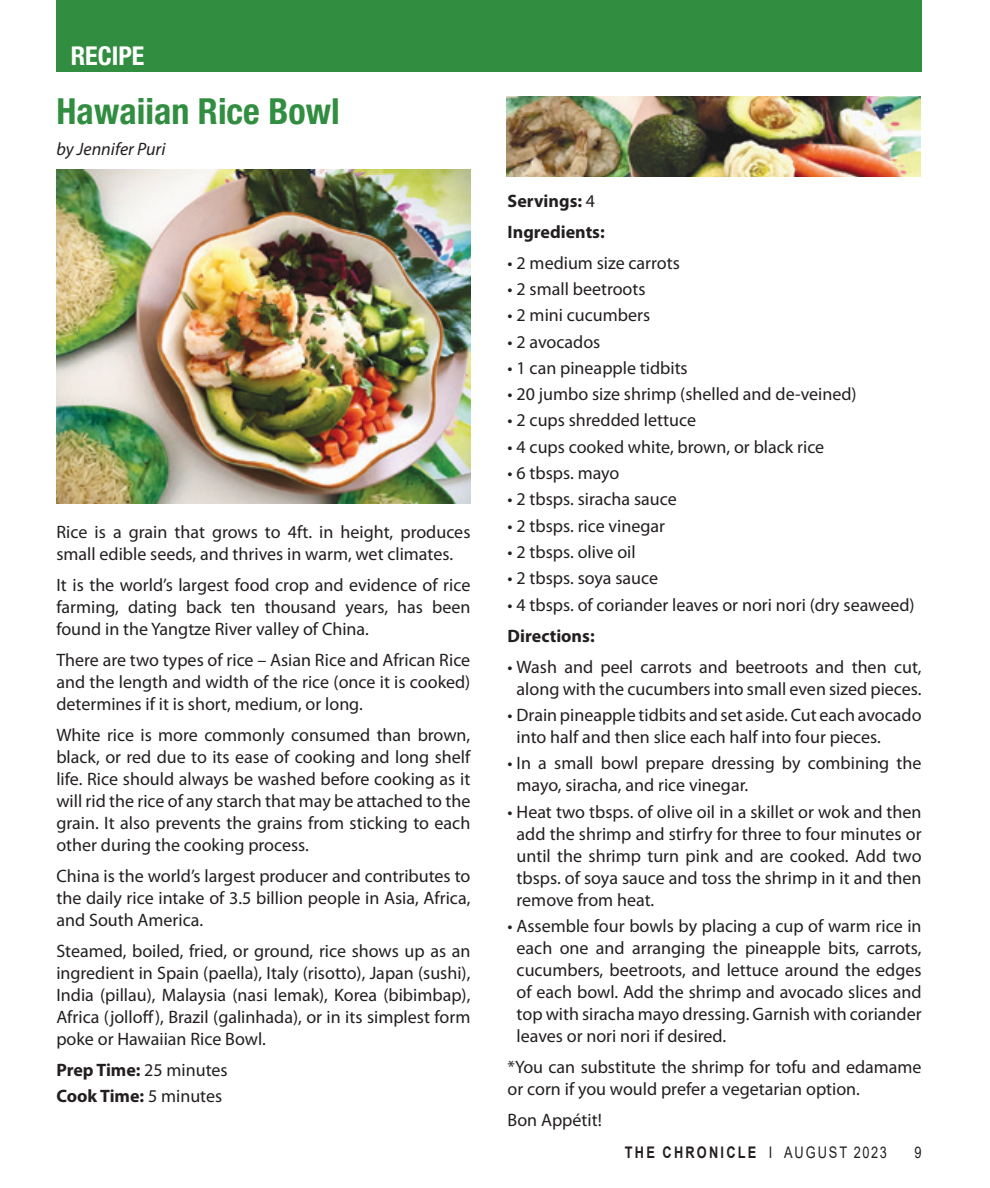
<style>
.page{position:relative;width:990px;height:1188px;background:#fff}
.page>*{position:absolute;margin:0;border:0;box-sizing:border-box;transform-origin:0 0}
.t1{font:700 condensed 36px "Helvetica Neue LT Std";color:#318d40}
.t2{font:700 condensed 26px "Helvetica Neue LT Std";color:#fff}
.t3{font:18px/22px "Myriad Pro";color:#231f20;text-align:justify}
.t4{font:700 18px/26.4px "Myriad Pro";color:#231f20}
.t5{font:italic 18px "Myriad Pro";color:#231f20}
.t6{font:700 16px "Arial";letter-spacing:.175em;color:#231f20;scale:.8 1}
.t7{font:16px "Arial";color:#231f20;scale:.8 1}
.s1{font-weight:400}
</style>
<div class="page">
<div style="left:56px;top:0;width:866px;height:72px;background:#318d40"></div>
<img style="left:506px;top:97px;width:414px;height:80px">
<img style="left:56px;top:169px;width:414px;height:334px">
<h2 class="t2" style="left:71px;top:40px;width:75px">RECIPE</h2>
<h1 class="t1" style="left:56px;top:89px;width:285px">Hawaiian Rice Bowl</h1>
<p class="t5" style="left:56px;top:138px;width:111px">by Jennifer Puri</p>
<p class="t3" style="left:56px;top:521px;width:416px">Rice is a grain that grows to 4ft. in height, produces small edible seeds, and thrives in warm, wet climates.</p>
<p class="t3" style="left:56px;top:574px;width:416px">It is the world’s largest food crop and evidence of rice farming, dating back ten thousand years, has been found in the Yangtze River valley of China.</p>
<p class="t3" style="left:56px;top:649px;width:415px">There are two types of rice – Asian Rice and African Rice and the length and width of the rice (once it is cooked) determines if it is short, medium, or long.</p>
<p class="t3" style="left:56px;top:724px;width:415px">White rice is more commonly consumed than brown, black, or red due to its ease of cooking and long shelf life. Rice should always be washed before cooking as it will rid the rice of any starch that may be attached to the grain. It also prevents the grains from sticking to each other during the cooking process.</p>
<p class="t3" style="left:56px;top:865px;width:416px">China is the world’s largest producer and contributes to the daily rice intake of 3.5 billion people in Asia, Africa, and South America.</p>
<p class="t3" style="left:56px;top:940px;width:416px">Steamed, boiled, fried, or ground, rice shows up as an ingredient in Spain (paella), Italy (risotto), Japan (sushi), India (pillau), Malaysia (nasi lemak), Korea (bibimbap), Africa (jolloff), Brazil (galinhada), or in its simplest form poke or Hawaiian Rice Bowl.</p>
<p class="t4" style="left:56px;top:1056px;width:173px">Prep Time: <span class="s1">25 minutes<br></span>Cook Time: <span class="s1">5 minutes</span></p>
<p class="t4" style="left:508px;top:184px;width:99px;line-height:31px">Servings: <span class="s1">4<br></span>Ingredients:</p>
<p class="t3" style="left:508px;top:251px;width:174px">• 2 medium size carrots</p>
<p class="t3" style="left:508px;top:278px;width:139px">• 2 small beetroots</p>
<p class="t3" style="left:508px;top:304px;width:144px">• 2 mini cucumbers</p>
<p class="t3" style="left:508px;top:330px;width:94px">• 2 avocados</p>
<p class="t3" style="left:508px;top:357px;width:182px">• 1 can pineapple tidbits</p>
<p class="t3" style="left:508px;top:383px;width:351px">• 20 jumbo size shrimp (shelled and de-veined)</p>
<p class="t3" style="left:508px;top:409px;width:190px">• 2 cups shredded lettuce</p>
<p class="t3" style="left:508px;top:435px;width:318px">• 4 cups cooked white, brown, or black rice</p>
<p class="t3" style="left:508px;top:462px;width:113px">• 6 tbsps. mayo</p>
<p class="t3" style="left:508px;top:488px;width:171px">• 2 tbsps. siracha sauce</p>
<p class="t3" style="left:508px;top:514px;width:159px">• 2 tbsps. rice vinegar</p>
<p class="t3" style="left:508px;top:541px;width:130px">• 2 tbsps. olive oil</p>
<p class="t3" style="left:508px;top:567px;width:152px">• 2 tbsps. soya sauce</p>
<p class="t3" style="left:508px;top:593px;width:409px">• 4 tbsps. of coriander leaves or nori nori (dry seaweed)</p>
<p class="t4" style="left:508px;top:622px;width:89px">Directions:</p>
<p class="t3" style="left:508px;top:655px;width:416px;text-align:center">• Wash and peel carrots and beetroots and then cut, along with the cucumbers into small even sized pieces.</p>
<p class="t3" style="left:517px;top:704px;width:407px;text-indent:-9px">• Drain pineapple tidbits and set aside. Cut each avocado into half and then slice each half into four pieces.</p>
<p class="t3" style="left:517px;top:752px;width:406px;text-indent:-9px">• In a small bowl prepare dressing by combining the mayo, siracha, and rice vinegar.</p>
<p class="t3" style="left:517px;top:800px;width:407px;text-indent:-9px">• Heat two tbsps. of olive oil in a skillet or wok and then add the shrimp and stirfry for three to four minutes or until the shrimp turn pink and are cooked. Add two tbsps. of soya sauce and toss the shrimp in it and then remove from heat.</p>
<p class="t3" style="left:517px;top:915px;width:407px;text-indent:-9px">• Assemble four bowls by placing a cup of warm rice in each one and arranging the pineapple bits, carrots, cucumbers, beetroots, and lettuce around the edges of each bowl. Add the shrimp and avocado slices and top with siracha mayo dressing. Garnish with coriander leaves or nori nori if desired.</p>
<p class="t3" style="left:508px;top:1056px;width:416px">*You can substitute the shrimp for tofu and edamame or corn if you would prefer a vegetarian option.</p>
<p class="t3" style="left:508px;top:1109px;width:96px">Bon Appétit!</p>
<p class="t6" style="left:625px;top:1141px;width:329px">THE CHRONICLE <span class="s1">I AUGUST 2023</span></p>
<p class="t7" style="left:914px;top:1141px;width:10px">9</p>
</div>
